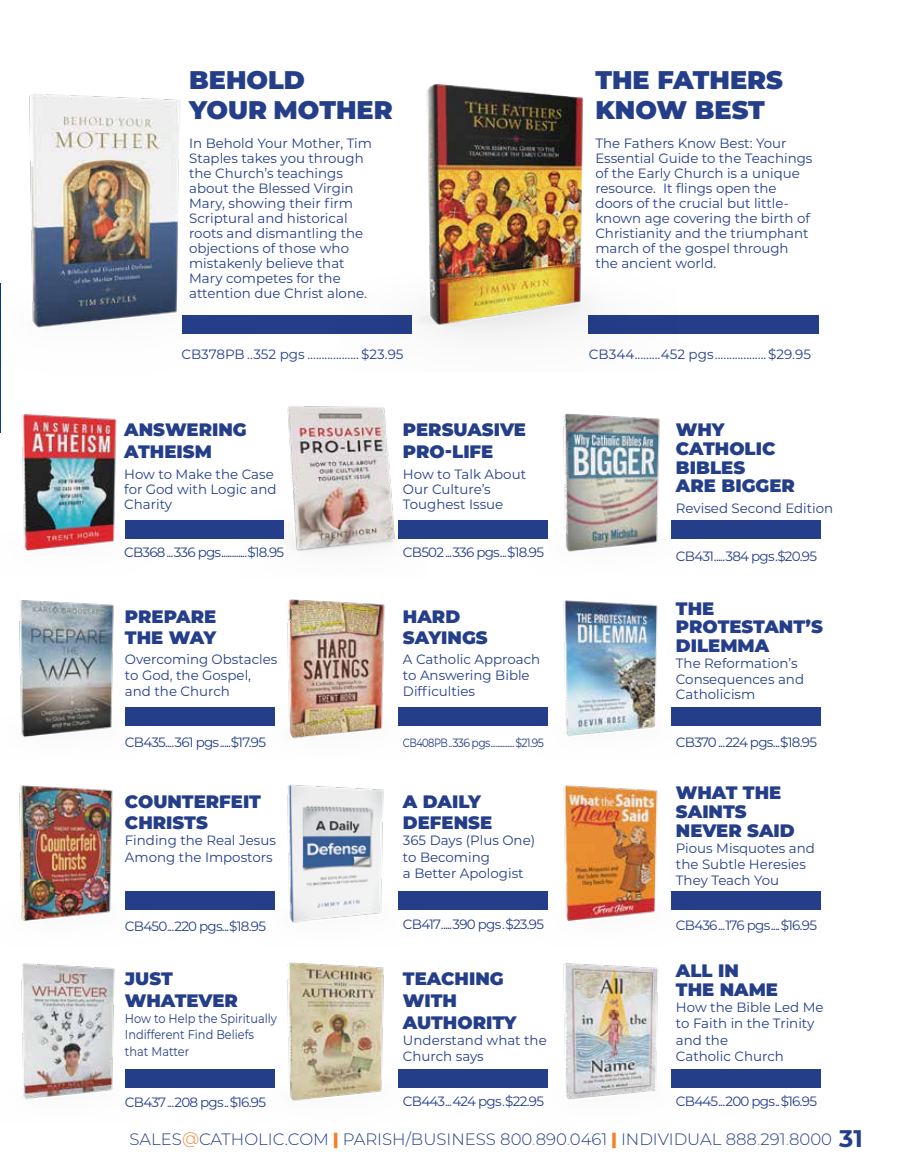
<style>
.page{position:relative;width:905px;height:1175px;background:#fff}
.page>*{position:absolute;margin:0;border:0;box-sizing:border-box;transform-origin:0 0}
.t1{font:900 25.5px/30.6px "Montserrat";color:#243e8a}
.t2{font:900 18px/21.6px "Montserrat";color:#243e8a}
.t3{font:300 16.5px "Montserrat";color:#243e8a}
.t4{font:13.5px/15px "Montserrat";color:#243e8a}
.t5{font:13.5px "Montserrat";letter-spacing:-.055em;color:#243e8a}
.t6{font:12.75px/16.2px "Montserrat";color:#243e8a;scale:.89 1}
.t7{font:12px "Montserrat";letter-spacing:-.055em;color:#243e8a;scale:.82 1}
.s1{color:#f57e27}
.s2{font-weight:900;color:#f57e27}
.s3{font-weight:700;font-size:24px}
</style>
<div class="page">
<img style="left:0;top:94px;width:183px;height:240px">
<div style="left:183px;top:315px;width:229px;height:19px;background:#243e8a"></div>
<div style="left:589px;top:315px;width:230px;height:19px;background:#243e8a"></div>
<img style="left:417px;top:84px;width:172px;height:252px">
<img style="left:21px;top:414px;width:96px;height:137px">
<img style="left:19px;top:600px;width:141px;height:138px">
<img style="left:19px;top:785px;width:94px;height:136px">
<img style="left:21px;top:963px;width:94px;height:136px">
<img style="left:287px;top:406px;width:108px;height:146px">
<img style="left:241px;top:599px;width:187px;height:140px">
<img style="left:287px;top:784px;width:97px;height:139px">
<img style="left:287px;top:962px;width:97px;height:139px">
<img style="left:517px;top:413px;width:187px;height:323px">
<img style="left:563px;top:785px;width:95px;height:136px">
<img style="left:563px;top:963px;width:96px;height:137px">
<div style="left:125px;top:520px;width:159px;height:19px;background:#243e8a"></div>
<div style="left:125px;top:706px;width:150px;height:19px;background:#243e8a"></div>
<div style="left:125px;top:891px;width:150px;height:19px;background:#243e8a"></div>
<div style="left:125px;top:1069px;width:150px;height:19px;background:#243e8a"></div>
<div style="left:398px;top:520px;width:150px;height:19px;background:#243e8a"></div>
<div style="left:398px;top:706px;width:150px;height:19px;background:#243e8a"></div>
<div style="left:398px;top:891px;width:150px;height:19px;background:#243e8a"></div>
<div style="left:398px;top:1069px;width:150px;height:19px;background:#243e8a"></div>
<div style="left:671px;top:520px;width:150px;height:19px;background:#243e8a"></div>
<div style="left:671px;top:706px;width:150px;height:19px;background:#243e8a"></div>
<div style="left:671px;top:891px;width:150px;height:19px;background:#243e8a"></div>
<div style="left:671px;top:1069px;width:150px;height:19px;background:#243e8a"></div>
<hr style="left:0;top:284px;width:1px;height:148px;background:#003b92">
<h1 class="t1" style="left:189px;top:63px;width:205px">BEHOLD<br>YOUR MOTHER</h1>
<h1 class="t1" style="left:595px;top:63px;width:189px">THE FATHERS<br>KNOW BEST</h1>
<p class="t4" style="left:189px;top:135px;width:184px">In Behold Your Mother, Tim<br>Staples takes you through the Church’s teachings about the Blessed Virgin<br>Mary, showing their firm<br>Scriptural and historical roots and dismantling the objections of those who mistakenly believe that<br>Mary competes for the attention due Christ alone.</p>
<p class="t4" style="left:595px;top:135px;width:219px">The Fathers Know Best: Your<br>Essential Guide to the Teachings of the Early Church is a unique resource. It flings open the doors of the crucial but little&shy;known age covering the birth of<br>Christianity and the triumphant march of the gospel through the ancient world.</p>
<p class="t4" style="left:181px;top:346px;width:223px">CB378PB ..352 pgs .................. $23.95</p>
<h2 class="t2" style="left:124px;top:418px;width:124px">ANSWERING<br>ATHEISM</h2>
<p class="t4" style="left:124px;top:466px;width:154px">How to Make the Case for God with Logic and<br>Charity</p>
<p class="t5" style="left:124px;top:543px;width:161px">CB368...336 pgs............$18.95</p>
<h2 class="t2" style="left:125px;top:604px;width:93px">PREPARE<br>THE WAY</h2>
<p class="t4" style="left:125px;top:650px;width:154px;line-height:16.2px">Overcoming Obstacles to God, the Gospel, and the Church</p>
<p class="t5" style="left:125px;top:733px;width:143px">CB435....361 pgs.....$17.95</p>
<h2 class="t2" style="left:125px;top:789px;width:138px">COUNTERFEIT<br>CHRISTS</h2>
<p class="t4" style="left:125px;top:832px;width:152px;line-height:16.2px">Finding the Real Jesus<br>Among the Impostors</p>
<p class="t5" style="left:125px;top:916px;width:143px">CB450...220 pgs...$18.95</p>
<h2 class="t2" style="left:125px;top:967px;width:114px">JUST<br>WHATEVER</h2>
<p class="t6" style="left:125px;top:1010px;width:172px">How to Help the Spiritually<br>Indifferent Find Beliefs that Matter</p>
<p class="t5" style="left:125px;top:1092px;width:143px">CB437...208 pgs..$16.95</p>
<h2 class="t2" style="left:403px;top:418px;width:125px">PERSUASIVE<br>PRO-LIFE</h2>
<p class="t4" style="left:403px;top:466px;width:125px">How to Talk About<br>Our Culture’s<br>Toughest Issue</p>
<p class="t5" style="left:403px;top:543px;width:143px">CB502...336 pgs...$18.95</p>
<h2 class="t2" style="left:403px;top:604px;width:86px">HARD<br>SAYINGS</h2>
<p class="t4" style="left:403px;top:650px;width:139px;line-height:16.2px">A Catholic Approach to Answering Bible<br>Difficulties</p>
<p class="t7" style="left:403px;top:734px;width:173px">CB408PB..336 pgs..............$21.95</p>
<h2 class="t2" style="left:403px;top:789px;width:91px">A DAILY<br>DEFENSE</h2>
<p class="t4" style="left:403px;top:832px;width:134px;line-height:16.2px">365 Days (Plus One) to Becoming<br>a Better Apologist</p>
<p class="t5" style="left:403px;top:914px;width:143px">CB417.....390 pgs.$23.95</p>
<h2 class="t2" style="left:403px;top:967px;width:115px">TEACHING<br>WITH<br>AUTHORITY</h2>
<p class="t4" style="left:403px;top:1031px;width:145px;line-height:16.2px">Understand what the<br>Church says</p>
<p class="t5" style="left:403px;top:1091px;width:143px">CB443...424 pgs.$22.95</p>
<p class="t4" style="left:589px;top:346px;width:223px">CB344.........452 pgs..................$29.95</p>
<h2 class="t2" style="left:676px;top:419px;width:120px;line-height:18.6px">WHY<br>CATHOLIC<br>BIBLES<br>ARE BIGGER</h2>
<p class="t4" style="left:676px;top:500px;width:159px">Revised Second Edition</p>
<p class="t5" style="left:676px;top:547px;width:143px">CB431.....384 pgs.$20.95</p>
<h2 class="t2" style="left:676px;top:598px;width:148px;line-height:18.6px">THE<br>PROTESTANT’S<br>DILEMMA</h2>
<p class="t4" style="left:676px;top:655px;width:130px;line-height:15.6px">The Reformation’s<br>Consequences and<br>Catholicism</p>
<p class="t5" style="left:676px;top:733px;width:143px">CB370...224 pgs...$18.95</p>
<h2 class="t2" style="left:676px;top:782px;width:120px;line-height:18.6px">WHAT THE<br>SAINTS<br>NEVER SAID</h2>
<p class="t4" style="left:676px;top:839px;width:140px;line-height:16.2px">Pious Misquotes and the Subtle Heresies<br>They Teach You</p>
<p class="t5" style="left:676px;top:916px;width:143px">CB436...176 pgs....$16.95</p>
<h2 class="t2" style="left:676px;top:960px;width:104px;line-height:18.6px">ALL IN<br>THE NAME</h2>
<p class="t4" style="left:676px;top:998px;width:149px;line-height:16.2px">How the Bible Led Me to Faith in the Trinity and the<br>Catholic Church</p>
<p class="t5" style="left:676px;top:1091px;width:143px">CB445...200 pgs..$16.95</p>
<p class="t3" style="left:130px;top:1127px;width:734px">SALES<span class="s1">@</span>CATHOLIC.COM <span class="s2">|</span> PARISH/BUSINESS 800<span class="s1">.</span>890<span class="s1">.</span>0461 <span class="s2">|</span> INDIVIDUAL 888<span class="s1">.</span>291<span class="s1">.</span>8000 <span class="s3">31</span></p>
</div>
